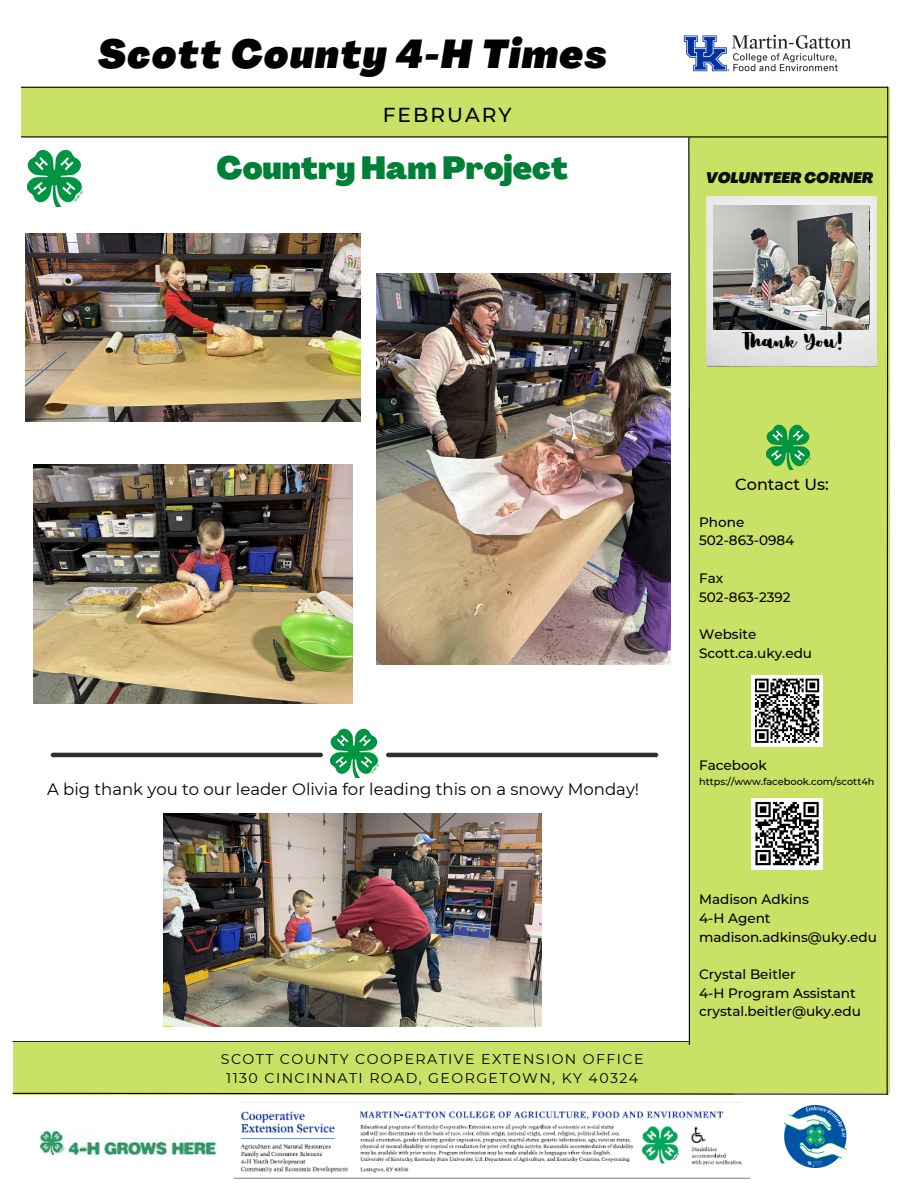
<style>
.page{position:relative;width:918px;height:1188px;background:#fff}
.page>*{position:absolute;margin:0;border:0;box-sizing:border-box;transform-origin:0 0}
.t1{font:italic 900 39.45px "Agrandir";letter-spacing:.04em;color:#000}
.t2{font:900 31.5px "Agrandir";color:#008037}
.t3{font:21px "Bloom Skirt";color:#000}
.t4{font:500 20.25px "Montserrat";letter-spacing:.1em;color:#000}
.t5{font:16.5px "Montserrat";color:#000}
.t6{font:500 16.05px "Montserrat";color:#000}
.t7{font:italic 900 15px "Agrandir";color:#0c0d08}
.t8{font:14.1px "Montserrat";letter-spacing:.1em;color:#000}
.t9{font:500 13.65px "Montserrat";color:#000}
.t10{font:500 9.75px "Montserrat";color:#000}
</style>
<div class="page">
<img style="left:784px;top:1106px;width:62px;height:62px">
<img style="left:41px;top:1131px;width:174px;height:24px">
<img style="left:234px;top:1102px;width:516px;height:76px">
<img style="left:683px;top:34px;width:169px;height:38px">
<img style="left:12px;top:86px;width:878px;height:1009px">
<img style="left:713px;top:206px;width:156px;height:123px">
<p class="t1" style="left:98px;top:39px;width:511px">Scott County 4-H Times</p>
<p class="t4" style="left:383px;top:102px;width:130px">FEBRUARY</p>
<p class="t2" style="left:217px;top:155px;width:353px">Country Ham Project</p>
<p class="t7" style="left:706px;top:172px;width:169px">VOLUNTEER CORNER</p>
<p class="t5" style="left:47px;top:779px;width:594px">A big thank you to our leader Olivia for leading this on a snowy Monday!</p>
<p class="t8" style="left:221px;top:1050px;width:424px">SCOTT COUNTY COOPERATIVE EXTENSION OFFICE</p>
<p class="t8" style="left:226px;top:1069px;width:413px">1130 CINCINNATI ROAD, GEORGETOWN, KY 40324</p>
<p class="t3" style="left:744px;top:328px;width:100px">Thank You!</p>
<p class="t6" style="left:735px;top:474px;width:95px">Contact Us:</p>
<h2 class="t9" style="left:699px;top:514px;width:47px">Phone</h2>
<p class="t9" style="left:699px;top:532px;width:97px">502-863-0984</p>
<p class="t9" style="left:699px;top:570px;width:26px">Fax</p>
<p class="t9" style="left:699px;top:588px;width:93px">502-863-2392</p>
<p class="t9" style="left:699px;top:626px;width:59px">Website</p>
<p class="t9" style="left:699px;top:644px;width:115px">Scott.ca.uky.edu</p>
<p class="t9" style="left:699px;top:757px;width:69px">Facebook</p>
<p class="t10" style="left:699px;top:775px;width:177px">https://www.facebook.com/scott4h</p>
<p class="t9" style="left:699px;top:891px;width:111px">Madison Adkins</p>
<p class="t9" style="left:699px;top:910px;width:73px">4-H Agent</p>
<p class="t9" style="left:699px;top:928px;width:179px">madison.adkins@uky.edu</p>
<p class="t9" style="left:699px;top:966px;width:98px">Crystal Beitler</p>
<p class="t9" style="left:699px;top:984px;width:158px">4-H Program Assistant</p>
<p class="t9" style="left:699px;top:1003px;width:163px">crystal.beitler@uky.edu</p>
</div>
